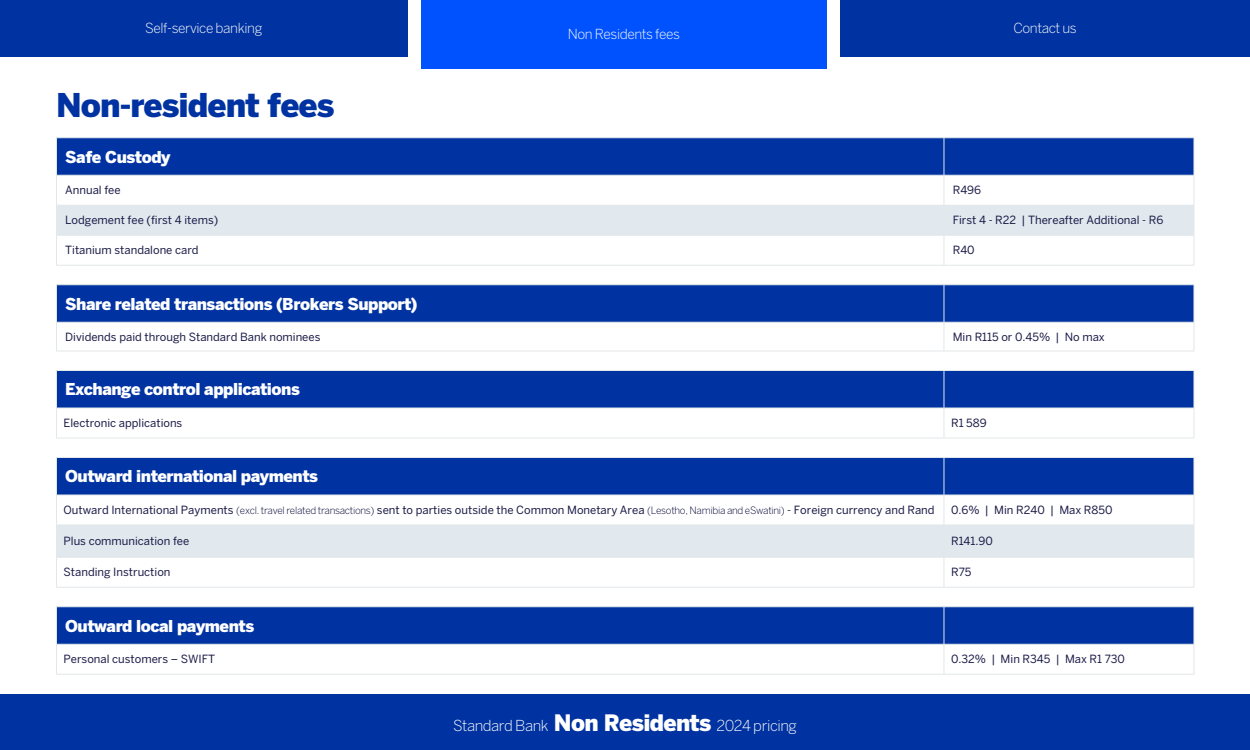
<style>
.page{position:relative;width:1250px;height:750px;background:#fff}
.page>*{position:absolute;margin:0;border:0;box-sizing:border-box;transform-origin:0 0}
.t1{font:900 32.5px "Benton Sans";letter-spacing:-.03em;color:#0033a1}
.t2{font:900 16.25px "Benton Sans";letter-spacing:-.03em;color:#fff}
.t3{font:300 15px "Benton Sans";letter-spacing:-.03em;color:#fff}
.t4{font:300 13.75px "Benton Sans";letter-spacing:-.03em;color:#fff}
.t5{font:11.25px "Benton Sans";color:#1a1a47}
.s1{font-weight:300;font-size:10px;color:#003}
.s2{font-weight:900;font-size:22.5px}
</style>
<div class="page">
<div style="left:0;top:694px;width:1250px;height:56px;background:#0033a1"></div>
<div style="left:57px;top:138px;width:1137px;height:37px;background:#0033a1"></div>
<div style="left:57px;top:206px;width:1137px;height:29px;background:#e1e9ee"></div>
<hr style="left:56px;top:175px;width:1px;height:30px;background:#e2e7e9">
<hr style="left:944px;top:175px;width:1px;height:30px;background:#e2e7e9">
<hr style="left:1194px;top:175px;width:1px;height:30px;background:#e2e7e9">
<hr style="left:56px;top:205px;width:888px;height:1px;background:#e2e7e9">
<hr style="left:56px;top:205px;width:1px;height:30px;background:#e2e7e9">
<hr style="left:944px;top:205px;width:250px;height:1px;background:#e2e7e9">
<hr style="left:944px;top:205px;width:1px;height:30px;background:#e2e7e9">
<hr style="left:1194px;top:205px;width:1px;height:30px;background:#e2e7e9">
<hr style="left:56px;top:235px;width:888px;height:1px;background:#e2e7e9">
<hr style="left:56px;top:235px;width:1px;height:30px;background:#e2e7e9">
<hr style="left:944px;top:235px;width:250px;height:1px;background:#e2e7e9">
<hr style="left:944px;top:235px;width:1px;height:30px;background:#e2e7e9">
<hr style="left:1194px;top:235px;width:1px;height:30px;background:#e2e7e9">
<hr style="left:56px;top:265px;width:888px;height:1px;background:#e2e7e9">
<hr style="left:944px;top:265px;width:250px;height:1px;background:#e2e7e9">
<hr style="left:56px;top:137px;width:888px;height:1px;background:#e2e7e9">
<hr style="left:56px;top:138px;width:1px;height:37px;background:#e2e7e9">
<hr style="left:56px;top:175px;width:888px;height:1px;background:#e2e7e9">
<hr style="left:944px;top:137px;width:250px;height:1px;background:#e2e7e9">
<hr style="left:944px;top:138px;width:1px;height:37px;background:#e2e7e9">
<hr style="left:1194px;top:138px;width:1px;height:37px;background:#e2e7e9">
<hr style="left:944px;top:175px;width:250px;height:1px;background:#e2e7e9">
<div style="left:57px;top:371px;width:1137px;height:37px;background:#0033a1"></div>
<hr style="left:56px;top:370px;width:888px;height:1px;background:#e2e7e9">
<hr style="left:56px;top:371px;width:1px;height:37px;background:#e2e7e9">
<hr style="left:944px;top:370px;width:250px;height:1px;background:#e2e7e9">
<hr style="left:944px;top:371px;width:1px;height:37px;background:#e2e7e9">
<hr style="left:1194px;top:371px;width:1px;height:37px;background:#e2e7e9">
<hr style="left:56px;top:408px;width:888px;height:1px;background:#e2e7e9">
<hr style="left:56px;top:408px;width:1px;height:30px;background:#e2e7e9">
<hr style="left:56px;top:438px;width:888px;height:1px;background:#e2e7e9">
<hr style="left:944px;top:408px;width:250px;height:1px;background:#e2e7e9">
<hr style="left:944px;top:408px;width:1px;height:30px;background:#e2e7e9">
<hr style="left:1194px;top:408px;width:1px;height:30px;background:#e2e7e9">
<hr style="left:944px;top:438px;width:250px;height:1px;background:#e2e7e9">
<div style="left:57px;top:458px;width:1137px;height:37px;background:#0033a1"></div>
<hr style="left:56px;top:457px;width:888px;height:1px;background:#e2e7e9">
<hr style="left:56px;top:458px;width:1px;height:37px;background:#e2e7e9">
<hr style="left:944px;top:457px;width:250px;height:1px;background:#e2e7e9">
<hr style="left:944px;top:458px;width:1px;height:37px;background:#e2e7e9">
<hr style="left:1194px;top:458px;width:1px;height:37px;background:#e2e7e9">
<hr style="left:56px;top:495px;width:888px;height:1px;background:#e2e7e9">
<hr style="left:944px;top:495px;width:250px;height:1px;background:#e2e7e9">
<hr style="left:56px;top:495px;width:1px;height:30px;background:#e2e7e9">
<hr style="left:944px;top:495px;width:1px;height:30px;background:#e2e7e9">
<hr style="left:1194px;top:495px;width:1px;height:30px;background:#e2e7e9">
<hr style="left:1194px;top:525px;width:1px;height:32px;background:#e2e7e9">
<svg style="left:56px;top:525px;width:1138px;height:62px"></svg>
<hr style="left:1194px;top:557px;width:1px;height:30px;background:#e2e7e9">
<hr style="left:56px;top:587px;width:888px;height:1px;background:#e2e7e9">
<hr style="left:944px;top:587px;width:250px;height:1px;background:#e2e7e9">
<div style="left:57px;top:608px;width:1137px;height:36px;background:#0033a1"></div>
<hr style="left:56px;top:607px;width:888px;height:1px;background:#e2e7e9">
<hr style="left:56px;top:607px;width:1px;height:37px;background:#e2e7e9">
<hr style="left:944px;top:607px;width:250px;height:1px;background:#e2e7e9">
<hr style="left:944px;top:607px;width:1px;height:37px;background:#e2e7e9">
<hr style="left:1194px;top:607px;width:1px;height:37px;background:#e2e7e9">
<hr style="left:56px;top:644px;width:888px;height:1px;background:#e2e7e9">
<hr style="left:944px;top:644px;width:250px;height:1px;background:#e2e7e9">
<svg style="left:56px;top:645px;width:1px;height:29px"></svg>
<svg style="left:944px;top:645px;width:1px;height:29px"></svg>
<svg style="left:1194px;top:645px;width:1px;height:29px"></svg>
<hr style="left:56px;top:674px;width:888px;height:1px;background:#e2e7e9">
<hr style="left:944px;top:674px;width:250px;height:1px;background:#e2e7e9">
<div style="left:57px;top:285px;width:1137px;height:37px;background:#0033a1"></div>
<hr style="left:944px;top:285px;width:1px;height:37px;background:#e2e7e9">
<hr style="left:56px;top:322px;width:888px;height:1px;background:#e2e7e9">
<svg style="left:56px;top:323px;width:1px;height:28px"></svg>
<hr style="left:944px;top:322px;width:250px;height:1px;background:#e2e7e9">
<svg style="left:944px;top:323px;width:1px;height:28px"></svg>
<svg style="left:1194px;top:323px;width:1px;height:28px"></svg>
<hr style="left:56px;top:351px;width:888px;height:1px;background:#e2e7e9">
<hr style="left:944px;top:351px;width:250px;height:1px;background:#e2e7e9">
<hr style="left:56px;top:284px;width:888px;height:1px;background:#e2e7e9">
<hr style="left:56px;top:285px;width:1px;height:37px;background:#e2e7e9">
<hr style="left:944px;top:284px;width:250px;height:1px;background:#e2e7e9">
<hr style="left:1194px;top:285px;width:1px;height:37px;background:#e2e7e9">
<div style="left:0;top:0;width:408px;height:56px;background:#0033a1"></div>
<div style="left:840px;top:0;width:410px;height:56px;background:#0033a1"></div>
<div style="left:421px;top:0;width:405px;height:69px;background:#0052ff"></div>
<p class="t4" style="left:145px;top:20px;width:119px">Self-service banking</p>
<p class="t4" style="left:568px;top:23px;width:114px">Non Residents fees</p>
<p class="t4" style="left:1013px;top:20px;width:65px">Contact us</p>
<p class="t4" style="left:568px;top:26px;width:114px">Non Residents fees</p>
<h1 class="t1" style="left:56px;top:86px;width:280px">Non-resident fees</h1>
<h2 class="t2" style="left:65px;top:147px;width:107px">Safe Custody</h2>
<p class="t5" style="left:65px;top:184px;width:57px">Annual fee</p>
<p class="t5" style="left:953px;top:184px;width:30px">R496</p>
<p class="t5" style="left:65px;top:214px;width:155px">Lodgement fee (first 4 items)</p>
<p class="t5" style="left:953px;top:214px;width:212px">First 4 - R22 | Thereafter Additional - R6</p>
<p class="t5" style="left:65px;top:244px;width:135px">Titanium standalone card</p>
<p class="t5" style="left:953px;top:244px;width:24px">R40</p>
<h2 class="t2" style="left:65px;top:294px;width:354px">Share related transactions (Brokers Support)</h2>
<p class="t5" style="left:65px;top:330px;width:257px">Dividends paid through Standard Bank nominees</p>
<p class="t5" style="left:953px;top:330px;width:154px">Min R115 or 0.45% | No max</p>
<h2 class="t2" style="left:65px;top:380px;width:236px">Exchange control applications</h2>
<p class="t5" style="left:64px;top:416px;width:120px">Electronic applications</p>
<p class="t5" style="left:951px;top:416px;width:37px">R1 589</p>
<h2 class="t2" style="left:65px;top:467px;width:254px">Outward international payments</h2>
<p class="t5" style="left:64px;top:503px;width:873px">Outward International Payments <span class="s1">(excl. travel related transactions)</span> sent to parties outside the Common Monetary Area <span class="s1">(Lesotho, Namibia and eSwatini)</span> - Foreign currency and Rand</p>
<p class="t5" style="left:951px;top:503px;width:163px">0.6% | Min R240 | Max R850</p>
<p class="t5" style="left:64px;top:535px;width:127px">Plus communication fee</p>
<p class="t5" style="left:951px;top:535px;width:43px">R141.90</p>
<p class="t5" style="left:64px;top:566px;width:108px">Standing Instruction</p>
<p class="t5" style="left:951px;top:566px;width:22px">R75</p>
<h2 class="t2" style="left:65px;top:616px;width:191px">Outward local payments</h2>
<p class="t5" style="left:64px;top:653px;width:153px">Personal customers – SWIFT</p>
<p class="t5" style="left:951px;top:653px;width:175px">0.32% | Min R345 | Max R1 730</p>
<h3 class="t3" style="left:453px;top:717px;width:345px">Standard Bank <span class="s2">Non Residents</span> 2024 pricing</h3>
</div>
